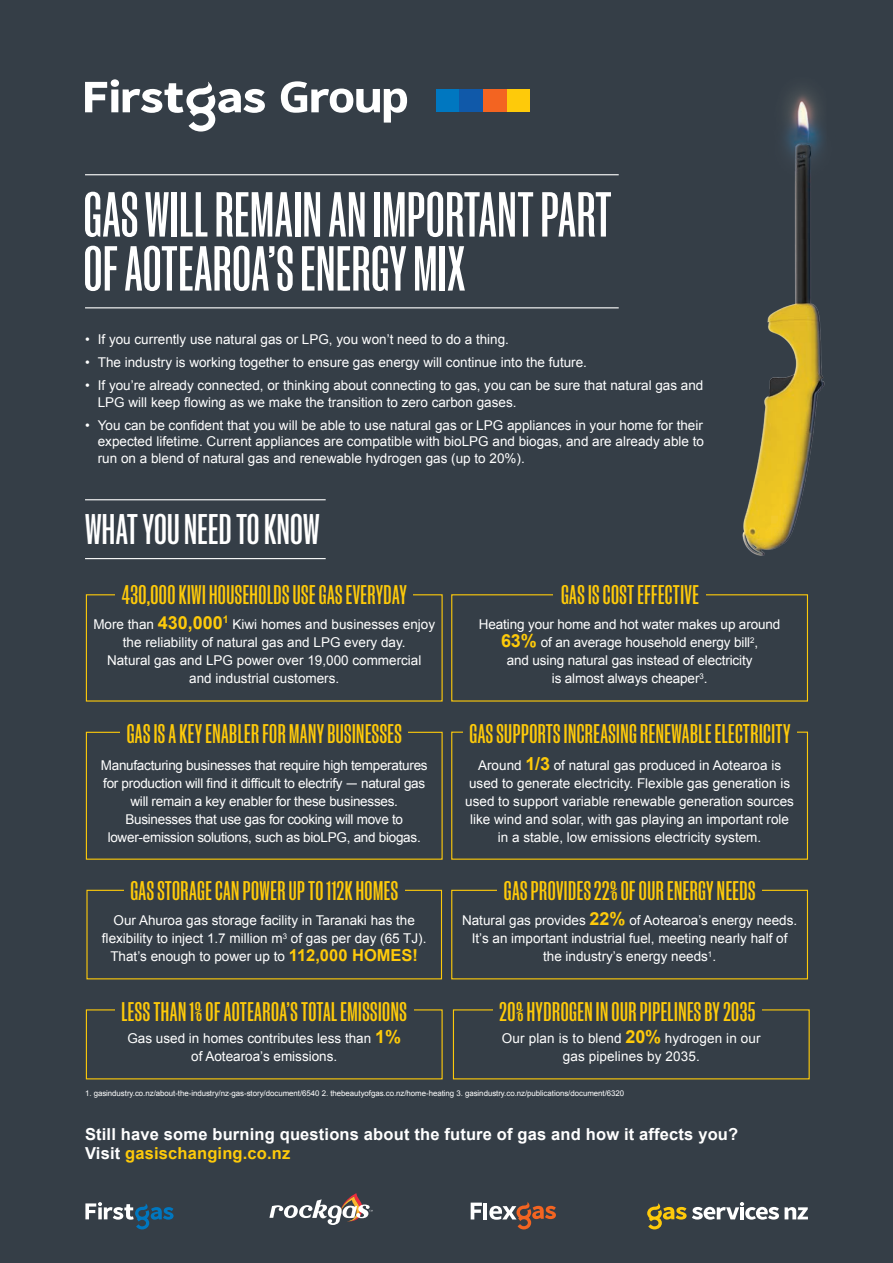
<style>
.page{position:relative;width:893px;height:1263px;background:#353e47}
.page>*{position:absolute;margin:0;border:0;box-sizing:border-box;transform-origin:0 0}
.t1{font:500 60px/54px "Manuka";letter-spacing:.01em;color:#fff}
.t2{font:500 40.5px "Manuka";letter-spacing:.01em;color:#fff}
.t3{font:500 25.5px "Manuka";letter-spacing:.02em;color:#feca0a}
.t4{font:700 16.5px/19.5px "Arial";letter-spacing:.01em;color:#fff}
.t5{font:13.5px/18px "Arial";color:#fff;text-align:center}
.t6{font:13.5px/18px "Arial";letter-spacing:-.02em;color:#fff;text-align:center}
.t7{font:7.8px "Arial";letter-spacing:-.005em;color:#fff}
.s1{font-weight:700;font-size:18px;color:#feca0a}
.s2{font-family:"Gotham"}
.s3{font-weight:700;font-size:16.5px;color:#feca0a}
.s4{color:#feca0a}
</style>
<div class="page">
<svg style="left:85px;top:1202px;width:89px;height:27px"></svg>
<hr style="left:483px;top:1202px;width:4px;height:17px;background:#fff">
<svg style="left:489px;top:1202px;width:67px;height:27px"></svg>
<svg style="left:471px;top:1202px;width:11px;height:17px"></svg>
<svg style="left:647px;top:1202px;width:132px;height:27px"></svg>
<svg style="left:785px;top:1207px;width:23px;height:12px"></svg>
<svg style="left:269px;top:1193px;width:104px;height:32px"></svg>
<div style="left:436px;top:89px;width:24px;height:23px;background:#0077c0"></div>
<div style="left:506px;top:89px;width:23px;height:23px;background:#feca0a"></div>
<div style="left:460px;top:89px;width:23px;height:23px;background:#1059a9"></div>
<div style="left:483px;top:89px;width:23px;height:23px;background:#f36421"></div>
<svg style="left:85px;top:79px;width:180px;height:53px"></svg>
<svg style="left:281px;top:81px;width:126px;height:42px"></svg>
<hr style="left:85px;top:174px;width:534px;height:1px;background:#fff">
<hr style="left:85px;top:307px;width:534px;height:1px;background:#fff">
<div style="left:451px;top:732px;width:357px;height:128px;border:1px solid #feca0a"></div>
<div style="left:451px;top:890px;width:357px;height:89px;border:1px solid #feca0a"></div>
<div style="left:86px;top:732px;width:357px;height:128px;border:1px solid #feca0a"></div>
<div style="left:451px;top:594px;width:357px;height:107px;border:1px solid #feca0a"></div>
<hr style="left:85px;top:499px;width:241px;height:1px;background:#fff">
<hr style="left:85px;top:558px;width:241px;height:1px;background:#fff">
<img style="left:742px;top:90px;width:83px;height:466px">
<div style="left:463px;top:714px;width:334px;height:35px;background:#353e47"></div>
<div style="left:554px;top:575px;width:152px;height:35px;background:#353e47"></div>
<div style="left:120px;top:714px;width:288px;height:35px;background:#353e47"></div>
<div style="left:497px;top:871px;width:265px;height:35px;background:#353e47"></div>
<p class="t1" style="left:84px;top:187px;width:530px">GAS WILL REMAIN AN IMPORTANT PART<br>OF AOTEAROA’S ENERGY MIX</p>
<p class="t5" style="left:85px;top:331px;width:425px">• If you currently use natural gas or LPG, you won’t need to do a thing.</p>
<p class="t5" style="left:85px;top:354px;width:503px">• The industry is working together to ensure gas energy will continue into the future.</p>
<p class="t5" style="left:98px;top:377px;width:607px;line-height:16.5px;text-align:left;text-indent:-13px">• If you’re already connected, or thinking about connecting to gas, you can be sure that natural gas and<br>LPG will keep flowing as we make the transition to zero carbon gases.</p>
<p class="t5" style="left:98px;top:417px;width:608px;line-height:16.5px;text-align:justify;text-indent:-13px">• You can be confident that you will be able to use natural gas or LPG appliances in your home for their expected lifetime. Current appliances are compatible with bioLPG and biogas, and are already able to run on a blend of natural gas and renewable hydrogen gas (up to 20%).</p>
<p class="t2" style="left:85px;top:508px;width:236px">WHAT YOU NEED TO KNOW</p>
<p class="t3" style="left:122px;top:581px;width:287px">430,000 KIWI HOUSEHOLDS USE GAS EVERYDAY</p>
<p class="t5" style="left:93px;top:616px;width:343px">More than <span class="s1">430,000</span><sup>1</sup> Kiwi homes and businesses enjoy the reliability of natural gas and LPG every day.<br>Natural gas and LPG power over 19,000 commercial<br>and industrial customers.</p>
<p class="t3" style="left:127px;top:720px;width:277px">GAS IS A KEY ENABLER FOR MANY BUSINESSES</p>
<p class="t6" style="left:101px;top:756px;width:328px">Manufacturing businesses that require high temperatures for production will find it difficult to electrify <span class="s2">—</span> natural gas will remain a key enabler for these businesses.<br>Businesses that use gas for cooking will move to lower-emission solutions, such as bioLPG, and biogas.</p>
<p class="t3" style="left:561px;top:581px;width:139px">GAS IS COST EFFECTIVE</p>
<p class="t5" style="left:479px;top:616px;width:303px">Heating your home and hot water makes up around <span class="s1">63%</span> of an average household energy bill<sup>2</sup>,<br>and using natural gas instead of electricity<br>is almost always cheaper<sup>3</sup>.</p>
<p class="t3" style="left:469px;top:720px;width:323px">GAS SUPPORTS INCREASING RENEWABLE ELECTRICITY</p>
<p class="t5" style="left:465px;top:756px;width:330px">Around <span class="s1">1/3</span> of natural gas produced in Aotearoa is used to generate electricity. Flexible gas generation is used to support variable renewable generation sources like wind and solar, with gas playing an important role in a stable, low emissions electricity system.</p>
<p class="t3" style="left:130px;top:878px;width:269px">GAS STORAGE CAN POWER UP TO 112K HOMES</p>
<p class="t3" style="left:504px;top:878px;width:253px">GAS PROVIDES 22% OF OUR ENERGY NEEDS</p>
<p class="t5" style="left:102px;top:912px;width:326px">Our Ahuroa gas storage facility in Taranaki has the flexibility to inject 1.7 million m<sup>3</sup> of gas per day (65 TJ).<br>That’s enough to power up to <span class="s3">112,000 HOMES!</span></p>
<p class="t5" style="left:462px;top:912px;width:337px">Natural gas provides <span class="s1">22%</span> of Aotearoa’s energy needs.<br>It’s an important industrial fuel, meeting nearly half of the industry’s energy needs<sup>1</sup>.</p>
<p class="t3" style="left:121px;top:998px;width:287px">LESS THAN 1% OF AOTEAROA’S TOTAL EMISSIONS</p>
<p class="t3" style="left:500px;top:998px;width:257px">20% HYDROGEN IN OUR PIPELINES BY 2035</p>
<p class="t5" style="left:127px;top:1030px;width:275px">Gas used in homes contributes less than <span class="s1">1% </span>of Aotearoa’s emissions.</p>
<p class="t5" style="left:502px;top:1030px;width:260px">Our plan is to blend <span class="s1">20%</span> hydrogen in our gas pipelines by 2035.</p>
<p class="t7" style="left:85px;top:1088px;width:541px">1. gasindustry.co.nz/about-the-industry/nz-gas-story/document/6540 2. thebeautyofgas.co.nz/home-heating 3. gasindustry.co.nz/publications/document/6320</p>
<p class="t4" style="left:85px;top:1125px;width:655px">Still have some burning questions about the future of gas and how it affects you?<br>Visit <span class="s4">gasischanging.co.nz</span></p>
</div>
